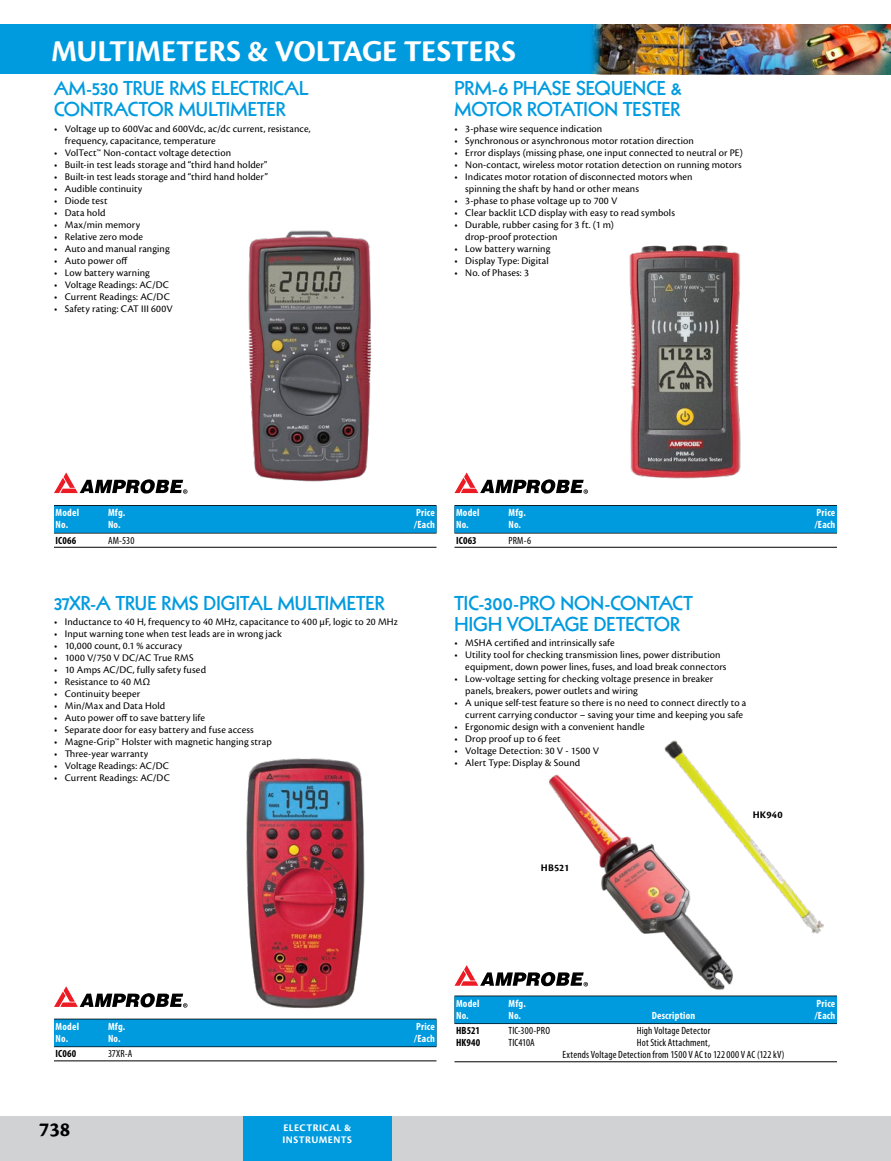
<style>
.page{position:relative;width:891px;height:1161px;background:#fff}
.page>*{position:absolute;margin:0;border:0;box-sizing:border-box;transform-origin:0 0}
.Page_Header{font:700 31.5px "Cronos Pro";letter-spacing:-.005em;color:#fff}
.t1{font:700 21px "Cronos Pro";color:#000}
.Sub_Header{font:800 19.5px/21px "Kabel LT Std";letter-spacing:.005em;color:#009bdf}
.Bullets{font:10.5px/12px "Cronos Pro";letter-spacing:.01em;color:#000}
.Rule_Above___Below{font:700 condensed 10.5px "Myriad Pro";letter-spacing:.02em;color:#fff}
.Rule_Below{font:condensed 10.5px/12px "Myriad Pro";letter-spacing:.015em;color:#000;text-align:center}
.Chart_Text{font:condensed 10.5px "Myriad Pro";letter-spacing:.015em;color:#000}
.t2{font:700 10.5px/12px "Cronos Pro";letter-spacing:.045em;color:#fff}
.Rule_Below-2{font:700 condensed 10.5px "Myriad Pro";letter-spacing:.01em;color:#000}
.Model{font:700 10.5px "Cronos Pro";letter-spacing:.015em;color:#000}
.Chart_Text-2{font:700 condensed 10.5px "Myriad Pro";color:#000}
</style>
<div class="page">
<div style="left:0;top:1116px;width:891px;height:45px;background:#d1d2d4"></div>
<div style="left:243px;top:1116px;width:148px;height:45px;background:#009bdf"></div>
<div style="left:0;top:24px;width:891px;height:50px;background:#009bdf"></div>
<img style="left:806px;top:24px;width:85px;height:50px">
<img style="left:699px;top:24px;width:107px;height:50px">
<img style="left:591px;top:24px;width:108px;height:50px">
<svg style="left:54px;top:505px;width:382px;height:29px"></svg>
<div style="left:54px;top:506px;width:382px;height:27px;background:#009bdf"></div>
<hr style="left:54px;top:547px;width:382px;height:1px;background:#000">
<svg style="left:454px;top:505px;width:383px;height:29px"></svg>
<div style="left:454px;top:506px;width:383px;height:27px;background:#009bdf"></div>
<hr style="left:454px;top:547px;width:383px;height:1px;background:#000">
<div style="left:54px;top:1019px;width:382px;height:28px;background:#004665"></div>
<div style="left:54px;top:1019px;width:382px;height:27px;background:#009bdf"></div>
<hr style="left:54px;top:1061px;width:382px;height:1px;background:#000">
<div style="left:454px;top:996px;width:383px;height:28px;background:#00364d"></div>
<div style="left:454px;top:996px;width:383px;height:27px;background:#009bdf"></div>
<hr style="left:454px;top:1061px;width:383px;height:1px;background:#000">
<svg style="left:54px;top:472px;width:133px;height:22px"></svg>
<svg style="left:455px;top:472px;width:133px;height:22px"></svg>
<svg style="left:54px;top:986px;width:133px;height:22px"></svg>
<svg style="left:455px;top:965px;width:69px;height:21px"></svg>
<img style="left:248px;top:230px;width:124px;height:252px">
<img style="left:629px;top:245px;width:112px;height:234px">
<img style="left:246px;top:758px;width:119px;height:251px">
<img style="left:524px;top:774px;width:244px;height:223px">
<img style="left:653px;top:740px;width:171px;height:225px">
<p class="Page_Header" style="left:51px;top:33px;width:466px">MULTIMETERS &amp; VOLTAGE TESTERS</p>
<p class="Sub_Header" style="left:54px;top:78px;width:256px">AM-530 TRUE RMS ELECTRICAL<br>CONTRACTOR MULTIMETER</p>
<p class="Bullets" style="left:65px;top:122px;width:247px;text-indent:-11px">• Voltage up to 600Vac and 600Vdc, ac/dc current, resistance, frequency, capacitance, temperature</p>
<p class="Bullets" style="left:54px;top:146px;width:179px">• VolTect™ Non-contact voltage detection</p>
<p class="Bullets" style="left:54px;top:158px;width:215px">• Built-in test leads storage and “third hand holder"</p>
<p class="Bullets" style="left:54px;top:170px;width:215px">• Built-in test leads storage and “third hand holder”</p>
<p class="Bullets" style="left:54px;top:182px;width:90px">• Audible continuity</p>
<p class="Bullets" style="left:54px;top:194px;width:55px">• Diode test</p>
<p class="Bullets" style="left:54px;top:206px;width:53px">• Data hold</p>
<p class="Bullets" style="left:54px;top:218px;width:88px">• Max/min memory</p>
<p class="Bullets" style="left:54px;top:230px;width:91px">• Relative zero mode</p>
<p class="Bullets" style="left:54px;top:242px;width:117px">• Auto and manual ranging</p>
<p class="Bullets" style="left:54px;top:254px;width:75px">• Auto power off</p>
<p class="Bullets" style="left:54px;top:266px;width:97px">• Low battery warning</p>
<p class="Bullets" style="left:54px;top:278px;width:116px">• Voltage Readings: AC/DC</p>
<p class="Bullets" style="left:54px;top:290px;width:117px">• Current Readings: AC/DC</p>
<p class="Bullets" style="left:54px;top:302px;width:120px">• Safety rating: CAT III 600V</p>
<p class="Sub_Header" style="left:454px;top:78px;width:229px">PRM-6 PHASE SEQUENCE &amp;<br>MOTOR ROTATION TESTER</p>
<p class="Bullets" style="left:454px;top:122px;width:149px">• 3-phase wire sequence indication</p>
<p class="Bullets" style="left:454px;top:134px;width:241px">• Synchronous or asynchronous motor rotation direction</p>
<p class="Bullets" style="left:454px;top:146px;width:290px">• Error displays (missing phase, one input connected to neutral or PE)</p>
<p class="Bullets" style="left:454px;top:158px;width:289px">• Non-contact, wireless motor rotation detection on running motors</p>
<p class="Bullets" style="left:465px;top:170px;width:229px;text-indent:-11px">• Indicates motor rotation of disconnected motors when spinning the shaft by hand or other means</p>
<p class="Bullets" style="left:454px;top:194px;width:164px">• 3-phase to phase voltage up to 700 V</p>
<p class="Bullets" style="left:454px;top:206px;width:222px">• Clear backlit LCD display with easy to read symbols</p>
<p class="Bullets" style="left:465px;top:218px;width:150px;text-indent:-11px">• Durable, rubber casing for 3 ft. (1 m) drop-proof protection</p>
<p class="Bullets" style="left:454px;top:242px;width:97px">• Low battery warning</p>
<p class="Bullets" style="left:454px;top:254px;width:96px">• Display Type: Digital</p>
<p class="Bullets" style="left:454px;top:266px;width:76px">• No. of Phases: 3</p>
<p class="Rule_Above___Below" style="left:56px;top:507px;width:25px">Model</p>
<p class="Rule_Above___Below" style="left:108px;top:507px;width:19px">Mfg.</p>
<p class="Rule_Above___Below" style="left:416px;top:507px;width:20px">Price</p>
<p class="Rule_Above___Below" style="left:56px;top:519px;width:14px">No.</p>
<p class="Rule_Above___Below" style="left:108px;top:519px;width:14px">No.</p>
<p class="Rule_Above___Below" style="left:414px;top:519px;width:22px">/Each</p>
<p class="Rule_Below-2" style="left:56px;top:534px;width:22px">IC066</p>
<p class="Rule_Below" style="left:108px;top:534px;width:28px">AM-530</p>
<p class="Rule_Above___Below" style="left:456px;top:507px;width:25px">Model</p>
<p class="Rule_Above___Below" style="left:509px;top:507px;width:19px">Mfg.</p>
<p class="Rule_Above___Below" style="left:817px;top:507px;width:20px">Price</p>
<p class="Rule_Above___Below" style="left:456px;top:519px;width:14px">No.</p>
<p class="Rule_Above___Below" style="left:509px;top:519px;width:14px">No.</p>
<p class="Rule_Above___Below" style="left:815px;top:519px;width:22px">/Each</p>
<p class="Rule_Below-2" style="left:456px;top:534px;width:22px">IC063</p>
<p class="Rule_Below" style="left:508px;top:534px;width:24px">PRM-6</p>
<p class="Sub_Header" style="left:54px;top:593px;width:332px">37XR-A TRUE RMS DIGITAL MULTIMETER</p>
<p class="Bullets" style="left:54px;top:616px;width:345px">• Inductance to 40 H, frequency to 40 MHz, capacitance to 400 μF, logic to 20 MHz</p>
<p class="Bullets" style="left:54px;top:628px;width:229px">• Input warning tone when test leads are in wrong jack</p>
<p class="Bullets" style="left:54px;top:640px;width:130px">• 10,000 count, 0.1 % accuracy</p>
<p class="Bullets" style="left:54px;top:652px;width:141px">• 1000 V/750 V DC/AC True RMS</p>
<p class="Bullets" style="left:54px;top:664px;width:154px">• 10 Amps AC/DC, fully safety fused</p>
<p class="Bullets" style="left:54px;top:676px;width:98px">• Resistance to 40 MΩ</p>
<p class="Bullets" style="left:54px;top:688px;width:88px">• Continuity beeper</p>
<p class="Bullets" style="left:54px;top:700px;width:113px">• Min/Max and Data Hold</p>
<p class="Bullets" style="left:54px;top:712px;width:153px">• Auto power off to save battery life</p>
<p class="Bullets" style="left:54px;top:724px;width:201px">• Separate door for easy battery and fuse access</p>
<p class="Bullets" style="left:54px;top:736px;width:219px">• Magne-Grip™ Holster with magnetic hanging strap</p>
<p class="Bullets" style="left:54px;top:748px;width:96px">• Three-year warranty</p>
<p class="Bullets" style="left:54px;top:760px;width:116px">• Voltage Readings: AC/DC</p>
<p class="Bullets" style="left:54px;top:772px;width:117px">• Current Readings: AC/DC</p>
<p class="Sub_Header" style="left:454px;top:593px;width:240px">TIC-300-PRO NON-CONTACT<br>HIGH VOLTAGE DETECTOR</p>
<p class="Bullets" style="left:454px;top:637px;width:162px">• MSHA certified and intrinsically safe</p>
<p class="Bullets" style="left:465px;top:649px;width:263px;text-indent:-11px">• Utility tool for checking transmission lines, power distribution equipment, down power lines, fuses, and load break connectors</p>
<p class="Bullets" style="left:465px;top:673px;width:250px;text-indent:-11px">• Low-voltage setting for checking voltage presence in breaker panels, breakers, power outlets and wiring</p>
<p class="Bullets" style="left:465px;top:697px;width:283px;text-indent:-11px">• A unique self-test feature so there is no need to connect directly to a current carrying conductor – saving your time and keeping you safe</p>
<p class="Bullets" style="left:454px;top:721px;width:192px">• Ergonomic design with a convenient handle</p>
<p class="Bullets" style="left:454px;top:733px;width:108px">• Drop proof up to 6 feet</p>
<p class="Bullets" style="left:454px;top:745px;width:146px">• Voltage Detection: 30 V - 1500 V</p>
<p class="Bullets" style="left:454px;top:757px;width:127px">• Alert Type: Display &amp; Sound</p>
<p class="Model" style="left:541px;top:862px;width:30px">HB521</p>
<p class="Model" style="left:753px;top:809px;width:31px">HK940</p>
<p class="Rule_Above___Below" style="left:56px;top:1021px;width:25px">Model</p>
<p class="Rule_Above___Below" style="left:108px;top:1021px;width:19px">Mfg.</p>
<p class="Rule_Above___Below" style="left:416px;top:1021px;width:20px">Price</p>
<p class="Rule_Above___Below" style="left:56px;top:1033px;width:14px">No.</p>
<p class="Rule_Above___Below" style="left:108px;top:1033px;width:14px">No.</p>
<p class="Rule_Above___Below" style="left:414px;top:1033px;width:22px">/Each</p>
<p class="Rule_Below-2" style="left:56px;top:1048px;width:22px">IC060</p>
<p class="Rule_Below" style="left:108px;top:1048px;width:26px">37XR-A</p>
<p class="Rule_Above___Below" style="left:456px;top:998px;width:25px">Model</p>
<p class="Rule_Above___Below" style="left:509px;top:998px;width:19px">Mfg.</p>
<p class="Rule_Above___Below" style="left:817px;top:998px;width:20px">Price</p>
<p class="Rule_Above___Below" style="left:456px;top:1010px;width:14px">No.</p>
<p class="Rule_Above___Below" style="left:509px;top:1010px;width:14px">No.</p>
<p class="Rule_Above___Below" style="left:652px;top:1010px;width:45px">Description</p>
<p class="Rule_Above___Below" style="left:815px;top:1010px;width:22px">/Each</p>
<p class="Chart_Text-2" style="left:456px;top:1025px;width:25px">HB521</p>
<p class="Chart_Text" style="left:508px;top:1025px;width:43px">TIC-300-PRO</p>
<p class="Chart_Text" style="left:637px;top:1025px;width:75px">High Voltage Detector</p>
<p class="Rule_Below-2" style="left:456px;top:1037px;width:26px">HK940</p>
<p class="Rule_Below" style="left:508px;top:1037px;width:28px">TIC410A</p>
<p class="Rule_Below" style="left:563px;top:1037px;width:223px">Hot Stick Attachment,<br>Extends Voltage Detection from 1500 V AC to 122000 V AC (122 kV)</p>
<h2 class="t1" style="left:39px;top:1117px;width:33px">738</h2>
<p class="t2" style="left:282px;top:1122px;width:71px">ELECTRICAL &amp;<br>INSTRUMENTS</p>
</div>
